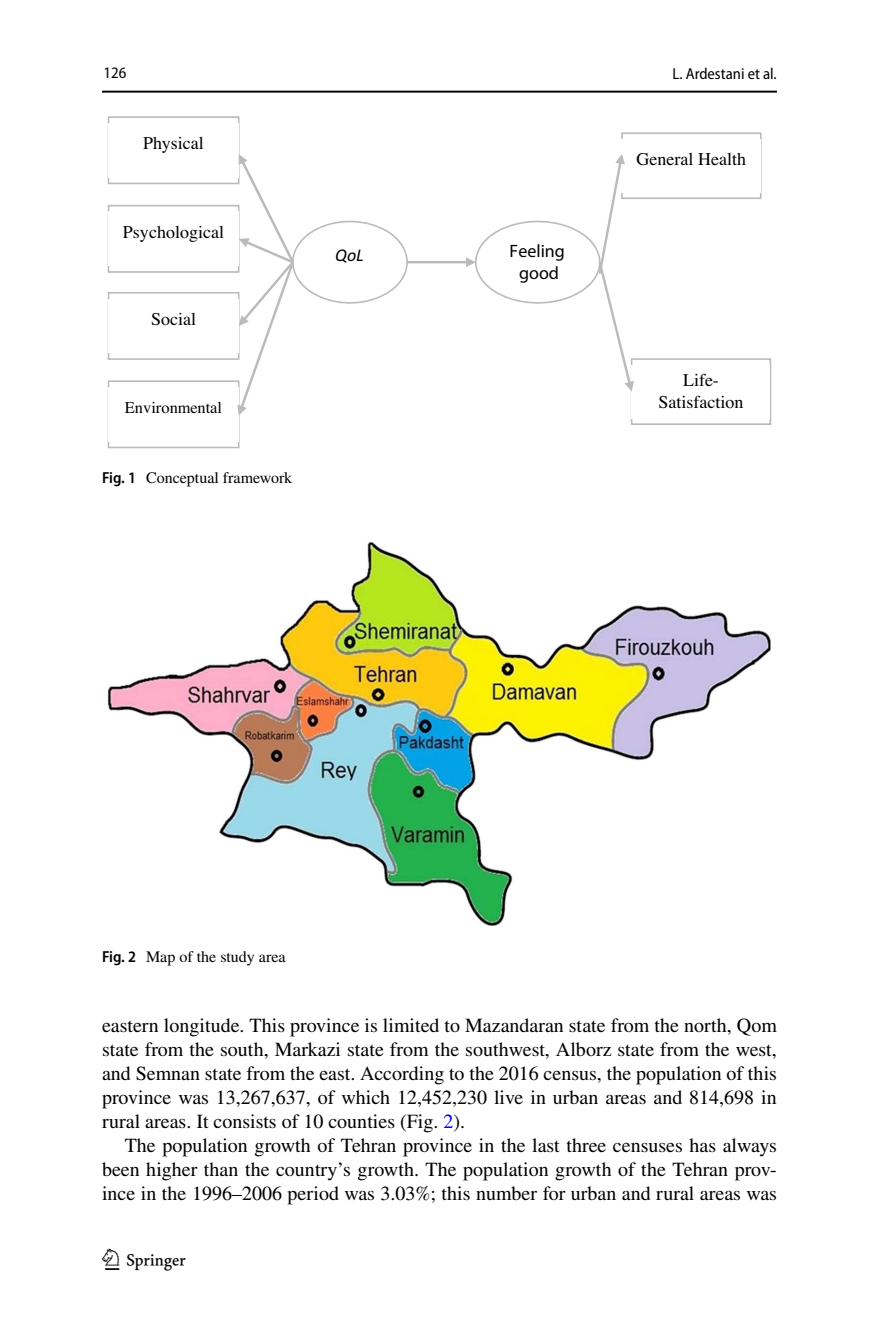
<style>
.page{position:relative;width:879px;height:1333px;background:#fff}
.page>*{position:absolute;margin:0;border:0;box-sizing:border-box;transform-origin:0 0}
.t1{font:30px "Springnew Regular 4";color:#000}
.t2{font:20px/24px "STIX";color:#000;text-align:justify}
.t3{font:18px/22.6px "Times";color:#000;text-align:center}
.t4{font:700 18px/22.4px "Times";color:#000;text-align:center}
.t5{font:italic 18px "Calibri";color:#000}
.t6{font:16.4px "Times";color:#000}
.t7{font:16px "STIX";color:#000}
.t8{font:semi-condensed 16px "Myriad Pro";color:#000}
.s1{font-family:"Myriad Pro";font-weight:600;font-stretch:semi-condensed}
.s2{color:#00f}
</style>
<div class="page">
<hr style="left:102px;top:91px;width:675px;height:2px;background:#000">
<svg style="left:108px;top:116px;width:663px;height:332px"></svg>
<img style="left:108px;top:542px;width:663px;height:384px">
<p class="t8" style="left:103px;top:64px;width:24px">126</p>
<p class="t8" style="left:672px;top:65px;width:106px">L. Ardestani et al.</p>
<p class="t3" style="left:143px;top:130px;width:62px">Physical</p>
<p class="t3" style="left:123px;top:219px;width:103px">Psychological</p>
<p class="t3" style="left:151px;top:306px;width:46px">Social</p>
<p class="t6" style="left:125px;top:392px;width:99px">Environmental</p>
<p class="t7" style="left:102px;top:466px;width:192px"><span class="s1">Fig. 1</span> Conceptual framework</p>
<p class="t5" style="left:335px;top:242px;width:30px">QoL</p>
<p class="t4" style="left:509px;top:239px;width:57px">Feeling good</p>
<p class="t3" style="left:636px;top:146px;width:111px">General Health</p>
<p class="t3" style="left:658px;top:367px;width:86px">Life-<br>Satisfaction</p>
<p class="t7" style="left:102px;top:945px;width:185px"><span class="s1">Fig. 2</span> Map of the study area</p>
<p class="t2" style="left:102px;top:1014px;width:676px">eastern longitude. This province is limited to Mazandaran state from the north, Qom state from the south, Markazi state from the southwest, Alborz state from the west, and Semnan state from the east. According to the 2016 census, the population of this province was 13,267,637, of which 12,452,230 live in urban areas and 814,698 in rural areas. It consists of 10 counties (Fig. <span class="s2">2</span>).</p>
<p class="t2" style="left:102px;top:1134px;width:676px;text-indent:23px">The population growth of Tehran province in the last three censuses has always been higher than the country’s growth. The population growth of the Tehran prov&shy;ince in the 1996–2006 period was 3.03%; this number for urban and rural areas was</p>
<h1 class="t1" style="left:105px;top:1248px;width:83px">1 3</h1>
</div>
